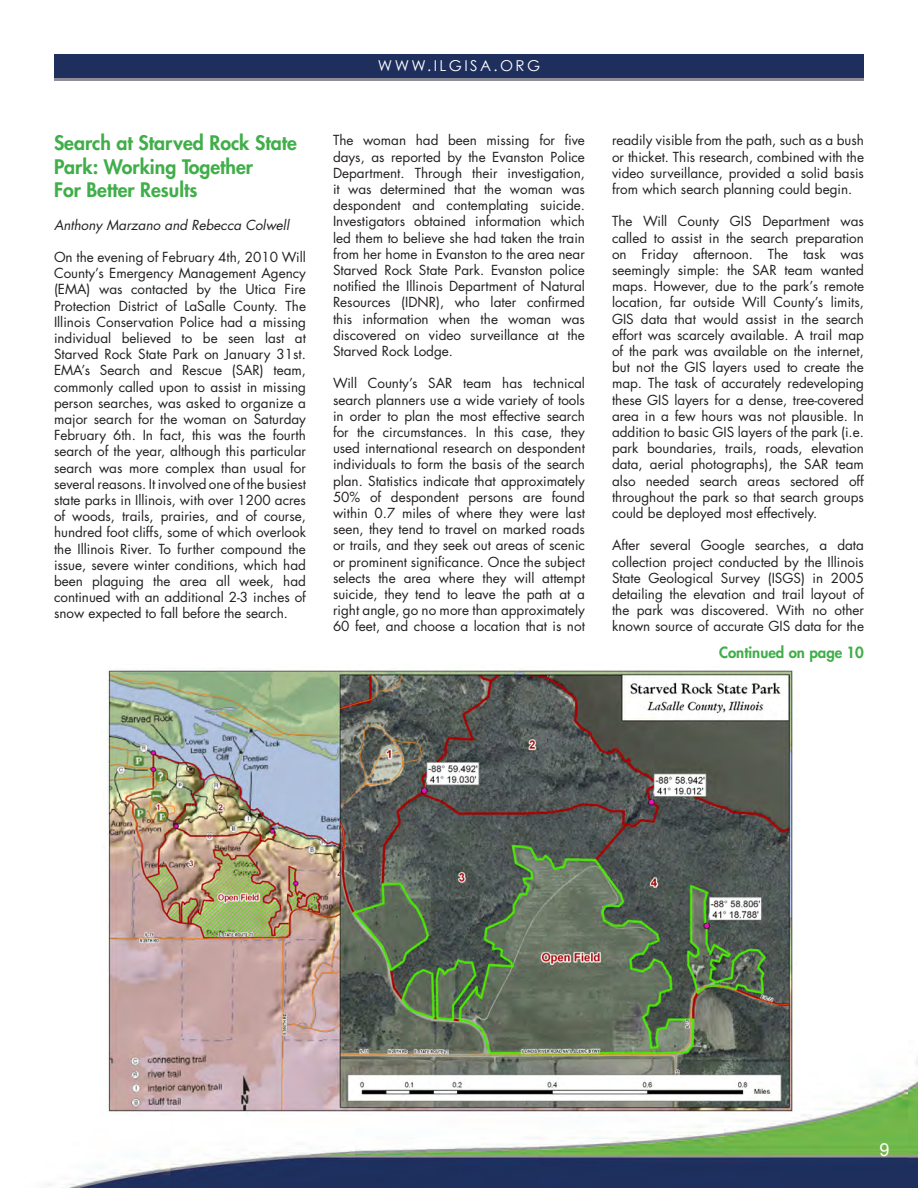
<style>
.page{position:relative;width:918px;height:1188px;background:#fff}
.page>*{position:absolute;margin:0;border:0;box-sizing:border-box;transform-origin:0 0}
.t1{font:800 19.5px "Futura";color:#40ae49}
.t2{font:18px "Arial";color:#fff}
.t3{font:800 15px "Futura";color:#40ae49}
.t4{font:15px "Century Gothic";letter-spacing:.16em;color:#fff}
.t5{font:13.5px/16.2px "Futura";color:#231f20;text-align:justify}
.t6{font:italic 13.5px "Futura";color:#231f20}
</style>
<div class="page">
<img style="left:47px;top:1058px;width:871px;height:130px">
<div style="left:54px;top:54px;width:810px;height:25px;background:#1e2f5e"></div>
<hr style="left:54px;top:79px;width:810px;height:2px;background:#8e8e98">
<img style="left:102px;top:668px;width:697px;height:448px">
<p class="t1" style="left:54px;top:131px;width:244px">Search at Starved Rock State</p>
<p class="t1" style="left:54px;top:154px;width:201px">Park: Working Together</p>
<p class="t1" style="left:54px;top:178px;width:145px">For Better Results</p>
<p class="t6" style="left:54px;top:216px;width:237px">Anthony Marzano and Rebecca Colwell</p>
<p class="t5" style="left:54px;top:249px;width:254px">On the evening of February 4th, 2010 Will County’s Emergency Management Agency (EMA) was contacted by the Utica Fire Protection District of LaSalle County. The Illinois Conservation Police had a missing individual believed to be seen last at Starved Rock State Park on January 31st.<br>EMA’s Search and Rescue (SAR) team, commonly called upon to assist in missing person searches, was asked to organize a major search for the woman on Saturday February 6th. In fact, this was the fourth search of the year, although this particular search was more complex than usual for several reasons. It involved one of the busiest state parks in Illinois, with over 1200 acres of woods, trails, prairies, and of course, hundred foot cliffs, some of which overlook the Illinois River. To further compound the issue, severe winter conditions, which had been plaguing the area all week, had continued with an additional 2-3 inches of snow expected to fall before the search.</p>
<p class="t4" style="left:378px;top:57px;width:164px">WWW.ILGISA.ORG</p>
<p class="t5" style="left:333px;top:133px;width:254px">The woman had been missing for five days, as reported by the Evanston Police Department. Through their investigation, it was determined that the woman was despondent and contemplating suicide.<br>Investigators obtained information which led them to believe she had taken the train from her home in Evanston to the area near Starved Rock State Park. Evanston police notified the Illinois Department of Natural Resources (IDNR), who later confirmed this information when the woman was discovered on video surveillance at the Starved Rock Lodge.</p>
<p class="t5" style="left:333px;top:376px;width:254px">Will County’s SAR team has technical search planners use a wide variety of tools in order to plan the most effective search for the circumstances. In this case, they used international research on despondent individuals to form the basis of the search plan. Statistics indicate that approximately 50% of despondent persons are found within 0.7 miles of where they were last seen, they tend to travel on marked roads or trails, and they seek out areas of scenic or prominent significance. Once the subject selects the area where they will attempt suicide, they tend to leave the path at a right angle, go no more than approximately 60 feet, and choose a location that is not</p>
<p class="t5" style="left:612px;top:133px;width:254px">readily visible from the path, such as a bush or thicket. This research, combined with the video surveillance, provided a solid basis from which search planning could begin.</p>
<p class="t5" style="left:612px;top:214px;width:254px">The Will County GIS Department was called to assist in the search preparation on Friday afternoon. The task was seemingly simple: the SAR team wanted maps. However, due to the park’s remote location, far outside Will County’s limits, GIS data that would assist in the search effort was scarcely available. A trail map of the park was available on the internet, but not the GIS layers used to create the map. The task of accurately redeveloping these GIS layers for a dense, tree-covered area in a few hours was not plausible. In addition to basic GIS layers of the park (i.e. park boundaries, trails, roads, elevation data, aerial photographs), the SAR team also needed search areas sectored off throughout the park so that search groups could be deployed most effectively.</p>
<p class="t5" style="left:612px;top:538px;width:254px">After several Google searches, a data collection project conducted by the Illinois State Geological Survey (ISGS) in 2005 detailing the elevation and trail layout of the park was discovered. With no other known source of accurate GIS data for the</p>
<p class="t3" style="left:719px;top:643px;width:146px">Continued on page 10</p>
<h2 class="t2" style="left:880px;top:1137px;width:12px">9</h2>
</div>
